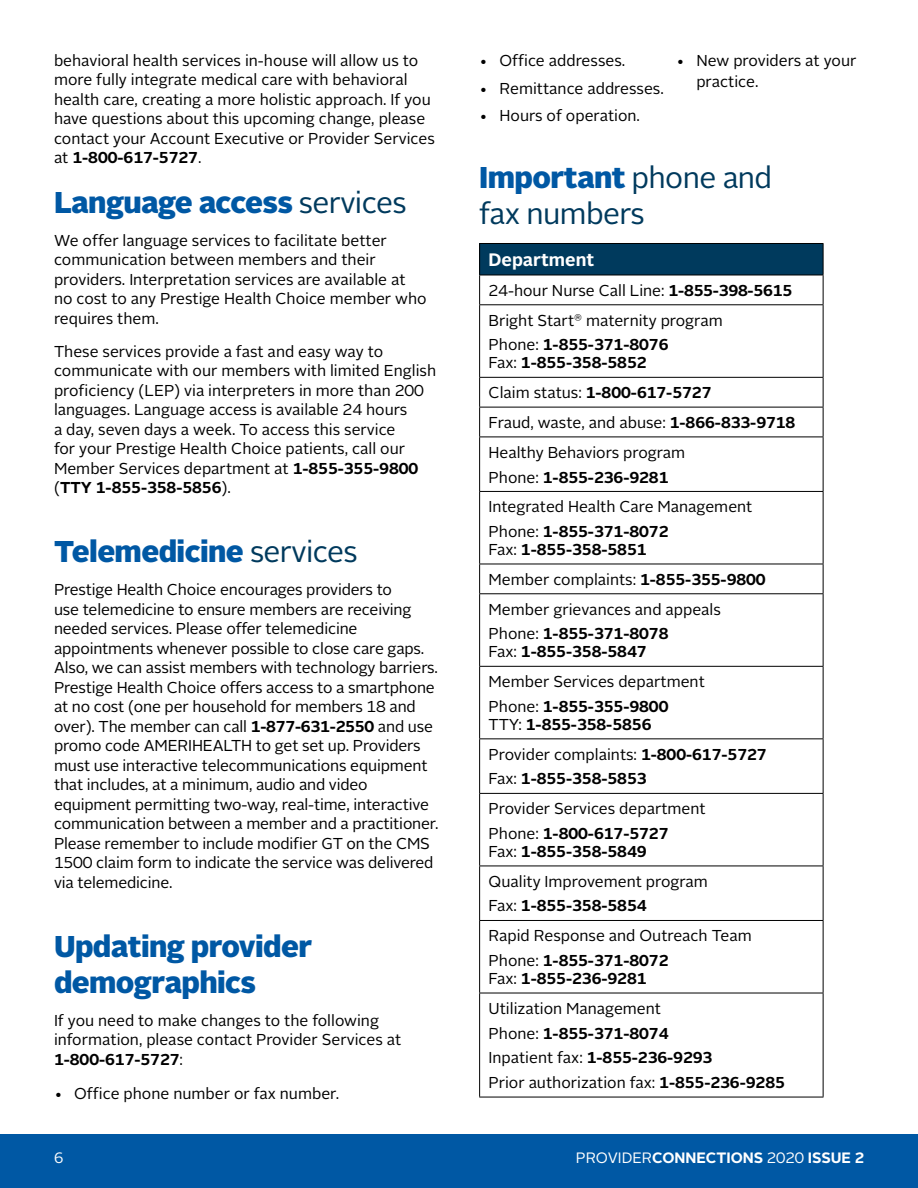
<style>
.page{position:relative;width:918px;height:1188px;background:#fff}
.page>*{position:absolute;margin:0;border:0;box-sizing:border-box;transform-origin:0 0}
.t1{font:252.45px "Alright Sans";color:#000}
.Article_Title{font:900 30px/36px "Alright Sans";letter-spacing:-.02em;color:#0058a4}
.Article_Title-2{font:30px/36px "Alright Sans";letter-spacing:-.02em;color:#003a5d}
.Body_Copy{font:900 30px "Alright Sans";letter-spacing:-.02em;color:#0058a4}
.Body_Copy-2{font:700 18px "Alright Sans";color:#fff}
.Body_Copy-3{font:15.75px/19.5px "Alright Sans";letter-spacing:-.005em;color:#000}
.Body_Copy-4{font:700 15.75px/18px "Alright Sans";color:#000}
.t2{font:700 15px "Alright Sans";color:#fff}
.t3{font:15px "Alright Sans";color:#fff}
.s1{font-weight:700}
.s2{font-weight:400;color:#003a5d}
.s3{font-weight:900;color:#0058a4}
.s4{font-weight:400}
</style>
<div class="page">
<div style="left:0;top:1134px;width:918px;height:54px;background:#0058a4"></div>
<div style="left:480px;top:243px;width:343px;height:32px;background:#003a5d"></div>
<hr style="left:479px;top:243px;width:345px;height:1px;background:#000">
<hr style="left:479px;top:244px;width:1px;height:31px;background:#000">
<hr style="left:823px;top:244px;width:1px;height:31px;background:#000">
<hr style="left:479px;top:275px;width:345px;height:1px;background:#000">
<svg style="left:479px;top:275px;width:1px;height:29px"></svg>
<svg style="left:823px;top:275px;width:1px;height:29px"></svg>
<hr style="left:479px;top:304px;width:345px;height:1px;background:#000">
<hr style="left:479px;top:305px;width:1px;height:72px;background:#000">
<hr style="left:823px;top:305px;width:1px;height:72px;background:#000">
<hr style="left:479px;top:377px;width:345px;height:1px;background:#000">
<svg style="left:479px;top:378px;width:1px;height:29px"></svg>
<svg style="left:823px;top:378px;width:1px;height:29px"></svg>
<hr style="left:479px;top:407px;width:345px;height:1px;background:#000">
<hr style="left:479px;top:407px;width:1px;height:30px;background:#000">
<hr style="left:823px;top:407px;width:1px;height:30px;background:#000">
<hr style="left:479px;top:437px;width:345px;height:1px;background:#000">
<hr style="left:479px;top:437px;width:1px;height:54px;background:#000">
<hr style="left:823px;top:437px;width:1px;height:54px;background:#000">
<hr style="left:479px;top:491px;width:345px;height:1px;background:#000">
<hr style="left:479px;top:492px;width:1px;height:72px;background:#000">
<hr style="left:823px;top:492px;width:1px;height:72px;background:#000">
<hr style="left:479px;top:564px;width:345px;height:1px;background:#000">
<svg style="left:479px;top:564px;width:1px;height:29px"></svg>
<svg style="left:823px;top:564px;width:1px;height:29px"></svg>
<hr style="left:479px;top:593px;width:345px;height:1px;background:#000">
<hr style="left:479px;top:594px;width:1px;height:72px;background:#000">
<hr style="left:823px;top:594px;width:1px;height:72px;background:#000">
<hr style="left:479px;top:666px;width:345px;height:1px;background:#000">
<hr style="left:479px;top:667px;width:1px;height:71px;background:#000">
<hr style="left:823px;top:667px;width:1px;height:71px;background:#000">
<hr style="left:479px;top:738px;width:345px;height:1px;background:#000">
<hr style="left:479px;top:739px;width:1px;height:54px;background:#000">
<hr style="left:823px;top:739px;width:1px;height:54px;background:#000">
<hr style="left:479px;top:793px;width:345px;height:1px;background:#000">
<hr style="left:479px;top:794px;width:1px;height:72px;background:#000">
<hr style="left:823px;top:794px;width:1px;height:72px;background:#000">
<hr style="left:479px;top:866px;width:345px;height:1px;background:#000">
<hr style="left:479px;top:866px;width:1px;height:54px;background:#000">
<hr style="left:823px;top:866px;width:1px;height:54px;background:#000">
<hr style="left:479px;top:920px;width:345px;height:1px;background:#000">
<hr style="left:479px;top:921px;width:1px;height:72px;background:#000">
<hr style="left:823px;top:921px;width:1px;height:72px;background:#000">
<hr style="left:479px;top:993px;width:345px;height:1px;background:#000">
<hr style="left:479px;top:993px;width:1px;height:104px;background:#000">
<hr style="left:823px;top:993px;width:1px;height:104px;background:#000">
<hr style="left:479px;top:1097px;width:345px;height:1px;background:#000">
<p class="Body_Copy-3" style="left:479px;top:51px;width:148px">• Office addresses.</p>
<p class="Body_Copy-3" style="left:479px;top:79px;width:186px">• Remittance addresses.</p>
<p class="Body_Copy-3" style="left:479px;top:106px;width:162px">• Hours of operation.</p>
<p class="Body_Copy-3" style="left:54px;top:51px;width:382px">behavioral health services in-house will allow us to more fully integrate medical care with behavioral health care, creating a more holistic approach. If you have questions about this upcoming change, please contact your Account Executive or Provider Services at <span class="s1">1-800-617-5727</span>.</p>
<p class="Body_Copy" style="left:54px;top:181px;width:354px">Language access <span class="s2">services</span></p>
<p class="Body_Copy-3" style="left:54px;top:231px;width:374px">We offer language services to facilitate better communication between members and their providers. Interpretation services are available at no cost to any Prestige Health Choice member who requires them.</p>
<p class="Body_Copy-3" style="left:54px;top:342px;width:384px">These services provide a fast and easy way to communicate with our members with limited English proficiency (LEP) via interpreters in more than 200 languages. Language access is available 24 hours<br>a day, seven days a week. To access this service<br>for your Prestige Health Choice patients, call our Member Services department at <span class="s1">1-855-355-9800 </span>(<span class="s1">TTY 1-855-358-5856</span>).</p>
<p class="Body_Copy-3" style="left:696px;top:50px;width:162px;line-height:21px;text-indent:-20px">• New providers at your practice.</p>
<p class="Article_Title-2" style="left:479px;top:160px;width:295px"><span class="s3">Important</span> phone and fax numbers</p>
<p class="Body_Copy-2" style="left:489px;top:247px;width:107px">Department</p>
<p class="Body_Copy-3" style="left:489px;top:281px;width:305px">24-hour Nurse Call Line: <span class="s1">1-855-398-5615</span></p>
<p class="Body_Copy-3" style="left:489px;top:311px;width:236px">Bright Start<sup>®</sup> maternity program</p>
<p class="Body_Copy-4" style="left:489px;top:336px;width:181px"><span class="s4">Phone:</span> 1-855-371-8076<br><span class="s4">Fax:</span> 1-855-358-5852</p>
<p class="Body_Copy-4" style="left:489px;top:384px;width:224px"><span class="s4">Claim status:</span> 1-800-617-5727</p>
<p class="Body_Copy-3" style="left:489px;top:413px;width:308px">Fraud, waste, and abuse: <span class="s1">1-866-833-9718</span></p>
<p class="Body_Copy-3" style="left:489px;top:443px;width:198px">Healthy Behaviors program</p>
<p class="Body_Copy-4" style="left:489px;top:468px;width:181px"><span class="s4">Phone:</span> 1-855-236-9281</p>
<p class="Body_Copy-3" style="left:489px;top:497px;width:265px">Integrated Health Care Management</p>
<p class="Body_Copy-4" style="left:489px;top:523px;width:181px"><span class="s4">Phone:</span> 1-855-371-8072<br><span class="s4">Fax:</span> 1-855-358-5851</p>
<p class="Body_Copy-3" style="left:489px;top:570px;width:279px">Member complaints: <span class="s1">1-855-355-9800</span></p>
<p class="Body_Copy-3" style="left:489px;top:600px;width:234px">Member grievances and appeals</p>
<p class="Body_Copy-4" style="left:489px;top:625px;width:181px"><span class="s4">Phone:</span> 1-855-371-8078<br><span class="s4">Fax:</span> 1-855-358-5847</p>
<p class="Body_Copy-3" style="left:489px;top:672px;width:218px">Member Services department</p>
<p class="Body_Copy-4" style="left:489px;top:697px;width:181px"><span class="s4">Phone:</span> 1-855-355-9800<br><span class="s4">TTY:</span> 1-855-358-5856</p>
<p class="Body_Copy-3" style="left:489px;top:745px;width:280px">Provider complaints: <span class="s1">1-800-617-5727</span></p>
<p class="Body_Copy-4" style="left:489px;top:770px;width:160px"><span class="s4">Fax:</span> 1-855-358-5853</p>
<p class="Body_Copy-3" style="left:489px;top:799px;width:219px">Provider Services department</p>
<p class="Body_Copy-4" style="left:489px;top:825px;width:181px"><span class="s4">Phone:</span> 1-800-617-5727<br><span class="s4">Fax:</span> 1-855-358-5849</p>
<p class="Body_Copy-3" style="left:489px;top:872px;width:221px">Quality Improvement program</p>
<p class="Body_Copy-4" style="left:489px;top:897px;width:160px"><span class="s4">Fax:</span> 1-855-358-5854</p>
<p class="Body_Copy-3" style="left:489px;top:926px;width:265px">Rapid Response and Outreach Team</p>
<p class="Body_Copy-4" style="left:489px;top:952px;width:181px"><span class="s4">Phone:</span> 1-855-371-8072<br><span class="s4">Fax:</span> 1-855-236-9281</p>
<p class="Body_Copy-3" style="left:489px;top:999px;width:174px">Utilization Management</p>
<p class="Body_Copy-4" style="left:489px;top:1024px;width:181px"><span class="s4">Phone:</span> 1-855-371-8074</p>
<p class="Body_Copy-4" style="left:489px;top:1049px;width:225px"><span class="s4">Inpatient fax:</span> 1-855-236-9293</p>
<p class="Body_Copy-3" style="left:489px;top:1073px;width:298px">Prior authorization fax: <span class="s1">1-855-236-9285</span></p>
<h1 class="t1" style="left:56px;top:794px;width:847px;rotate:-45deg">DRAFT</h1>
<p class="Article_Title" style="left:54px;top:534px;width:305px">Telemedicine <span class="s2">services</span></p>
<p class="Body_Copy-3" style="left:54px;top:580px;width:386px">Prestige Health Choice encourages providers to<br>use telemedicine to ensure members are receiving needed services. Please offer telemedicine appointments whenever possible to close care gaps.<br>Also, we can assist members with technology barriers.<br>Prestige Health Choice offers access to a smartphone at no cost (one per household for members 18 and over). The member can call <span class="s1">1-877-631-2550</span> and use promo code AMERIHEALTH to get set up. Providers must use interactive telecommunications equipment that includes, at a minimum, audio and video equipment permitting two-way, real-time, interactive communication between a member and a practitioner.<br>Please remember to include modifier GT on the CMS 1500 claim form to indicate the service was delivered via telemedicine.</p>
<p class="Article_Title" style="left:54px;top:928px;width:260px">Updating provider demographics</p>
<p class="Body_Copy-3" style="left:54px;top:1011px;width:349px">If you need to make changes to the following information, please contact Provider Services at<br><span class="s1">1-800-617-5727</span>:</p>
<p class="Body_Copy-3" style="left:54px;top:1084px;width:287px">• Office phone number or fax number.</p>
<p class="t3" style="left:54px;top:1148px;width:11px">6</p>
<p class="t2" style="left:576px;top:1148px;width:290px"><span class="s4">PROVIDER</span>CONNECTIONS <span class="s4">2020</span> ISSUE 2</p>
</div>
